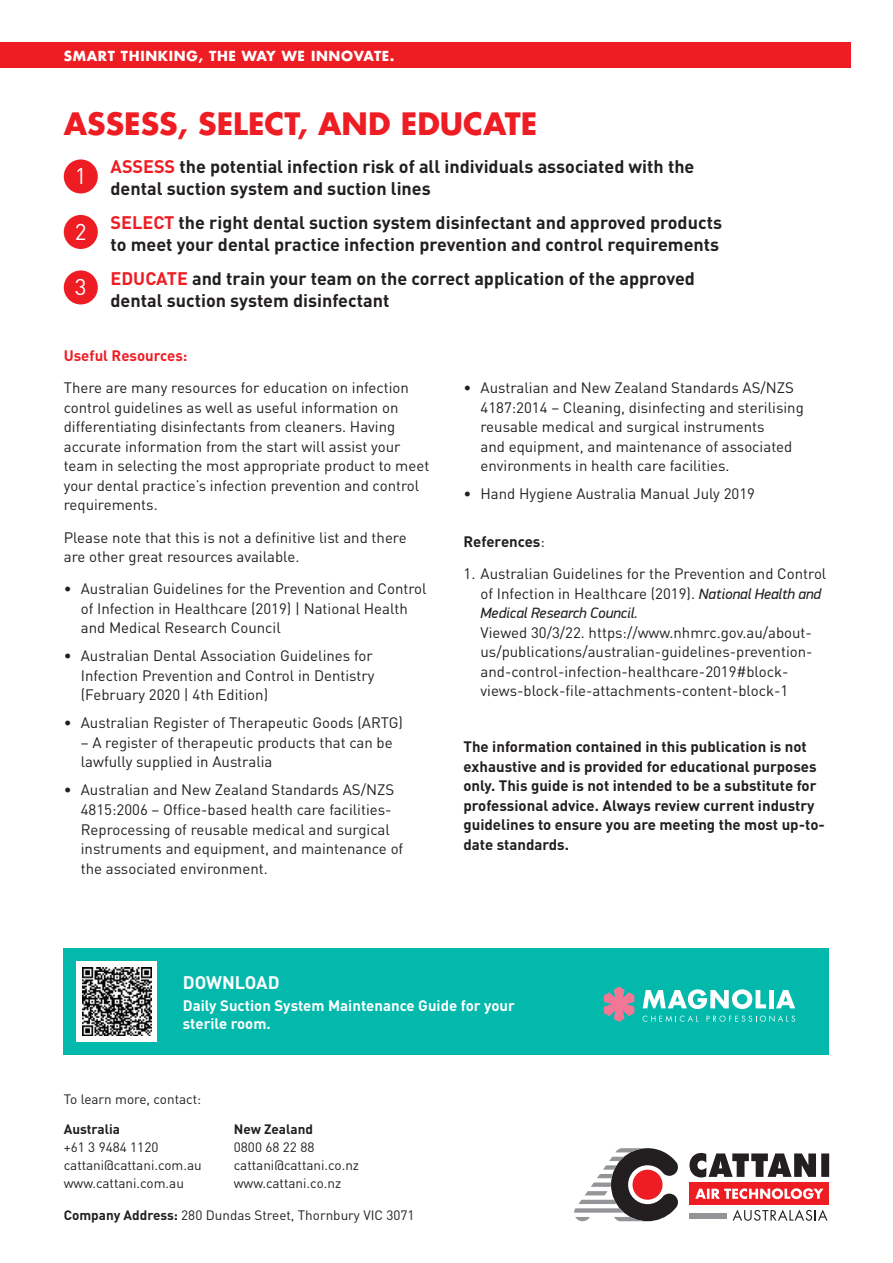
<style>
.page{position:relative;width:893px;height:1263px;background:#fff}
.page>*{position:absolute;margin:0;border:0;box-sizing:border-box;transform-origin:0 0}
.t1{font:700 30px "Futura LT";color:#ee1d23}
.t2{font:22.5px "DIN";color:#fff}
.t3{font:700 18px/21.6px "DIN";color:#231f20}
.t4{font:700 18px "DIN";color:#fff}
.t5{font:15px/19.5px "DIN";color:#231f20}
.t6{font:700 15px/19.5px "DIN";color:#231f20}
.t7{font:700 15px/18px "DIN";color:#fff}
.t8{font:italic 15px "PF Din Display Pro";color:#231f20}
.t9{font:700 15px "DIN";color:#ee1d23}
.t10{font:13.5px/18px "DIN";color:#231f20}
.t11{font:700 13.5px "Futura LT";letter-spacing:.05em;color:#fff}
.t12{font:700 13.5px "DIN";color:#231f20}
.s1{color:#ee1d23}
.s2{font-weight:400}
.s3{font-family:"PF Din Display Pro";font-style:italic}
.s4{font-weight:700}
</style>
<div class="page">
<div style="left:0;top:43px;width:850px;height:25px;background:#ee1d23"></div>
<div style="left:64px;top:159px;width:34px;height:34px;background:#ee1d23;border-radius:50%"></div>
<div style="left:64px;top:215px;width:34px;height:34px;background:#ee1d23;border-radius:50%"></div>
<div style="left:64px;top:270px;width:34px;height:34px;background:#ee1d23;border-radius:50%"></div>
<svg style="left:574px;top:1148px;width:104px;height:73px"></svg>
<svg style="left:689px;top:1153px;width:140px;height:24px"></svg>
<div style="left:689px;top:1182px;width:140px;height:23px;background:#ee1d23"></div>
<svg style="left:695px;top:1188px;width:128px;height:11px"></svg>
<div style="left:689px;top:1213px;width:38px;height:5px;background:#939598"></div>
<svg style="left:733px;top:1209px;width:94px;height:12px"></svg>
<div style="left:64px;top:948px;width:765px;height:106px;background:#03b9ac"></div>
<div style="left:77px;top:961px;width:80px;height:81px;background:#fff"></div>
<img style="left:83px;top:967px;width:68px;height:69px">
<svg style="left:604px;top:986px;width:30px;height:36px"></svg>
<svg style="left:643px;top:989px;width:123px;height:20px"></svg>
<hr style="left:769px;top:990px;width:4px;height:18px;background:#fff">
<svg style="left:776px;top:990px;width:19px;height:18px"></svg>
<svg style="left:706px;top:1015px;width:89px;height:7px"></svg>
<svg style="left:643px;top:1015px;width:55px;height:7px"></svg>
<p class="t11" style="left:64px;top:47px;width:332px">SMART THINKING, THE WAY WE INNOVATE.</p>
<h1 class="t1" style="left:64px;top:103px;width:475px">ASSESS, SELECT, AND EDUCATE</h1>
<p class="t3" style="left:111px;top:155px;width:585px"><span class="s1">ASSESS</span> the potential infection risk of all individuals associated with the dental suction system and suction lines</p>
<p class="t3" style="left:111px;top:211px;width:613px"><span class="s1">SELECT</span> the right dental suction system disinfectant and approved products to meet your dental practice infection prevention and control requirements</p>
<p class="t3" style="left:111px;top:267px;width:586px"><span class="s1">EDUCATE</span> and train your team on the correct application of the approved dental suction system disinfectant</p>
<h2 class="t2" style="left:75px;top:162px;width:13px">1</h2>
<h2 class="t2" style="left:75px;top:217px;width:13px">2</h2>
<h2 class="t2" style="left:75px;top:273px;width:13px">3</h2>
<p class="t9" style="left:64px;top:346px;width:125px">Useful Resources:</p>
<p class="t5" style="left:64px;top:378px;width:367px">There are many resources for education on infection control guidelines as well as useful information on differentiating disinfectants from cleaners. Having accurate information from the start will assist your team in selecting the most appropriate product to meet your dental practice’s infection prevention and control requirements.</p>
<p class="t5" style="left:64px;top:527px;width:344px">Please note that this is not a definitive list and there are other great resources available.</p>
<p class="t5" style="left:81px;top:579px;width:347px;text-indent:-17px">• Australian Guidelines for the Prevention and Control of Infection in Healthcare (2019) | National Health and Medical Research Council</p>
<p class="t5" style="left:81px;top:646px;width:295px;text-indent:-17px">• Australian Dental Association Guidelines for<br>Infection Prevention and Control in Dentistry (February 2020 | 4th Edition)</p>
<p class="t5" style="left:64px;top:713px;width:341px">• Australian Register of Therapeutic Goods (ARTG)</p>
<p class="t5" style="left:81px;top:732px;width:313px">– A register of therapeutic products that can be lawfully supplied in Australia</p>
<p class="t5" style="left:81px;top:780px;width:324px;text-indent:-17px">• Australian and New Zealand Standards AS/NZS 4815:2006 – Office-based health care facilities-Reprocessing of reusable medical and surgical instruments and equipment, and maintenance of the associated environment.</p>
<p class="t5" style="left:480px;top:378px;width:325px;text-indent:-17px">• Australian and New Zealand Standards AS/NZS 4187:2014 – Cleaning, disinfecting and sterilising reusable medical and surgical instruments<br>and equipment, and maintenance of associated environments in health care facilities.</p>
<p class="t5" style="left:463px;top:484px;width:293px">• Hand Hygiene Australia Manual July 2019</p>
<p class="t6" style="left:463px;top:531px;width:83px">References<span class="s2">:</span></p>
<p class="t5" style="left:480px;top:564px;width:347px;text-indent:-17px">1. Australian Guidelines for the Prevention and Control of Infection in Healthcare (2019). <span class="s3">National Health and</span></p>
<p class="t8" style="left:480px;top:604px;width:159px">Medical Research Council.</p>
<p class="t5" style="left:480px;top:622px;width:334px">Viewed 30/3/22. https://www.nhmrc.gov.au/about&shy;us/publications/australian-guidelines-prevention&shy;and-control-infection-healthcare-2019#block&shy;views-block-file-attachments-content-block-1</p>
<p class="t6" style="left:463px;top:736px;width:363px">The information contained in this publication is not exhaustive and is provided for educational purposes only. This guide is not intended to be a substitute for professional advice. Always review current industry guidelines to ensure you are meeting the most up-to&shy;date standards.</p>
<p class="t4" style="left:183px;top:970px;width:98px">DOWNLOAD</p>
<p class="t7" style="left:183px;top:996px;width:334px">Daily Suction System Maintenance Guide for your sterile room.</p>
<p class="t10" style="left:64px;top:1090px;width:139px">To learn more, contact:</p>
<p class="t12" style="left:64px;top:1120px;width:58px">Australia</p>
<p class="t10" style="left:64px;top:1138px;width:140px">+61 3 9484 1120 cattani@cattani.com.au www.cattani.com.au</p>
<p class="t12" style="left:234px;top:1120px;width:81px">New Zealand</p>
<p class="t10" style="left:234px;top:1138px;width:127px">0800 68 22 88 cattani@cattani.co.nz www.cattani.co.nz</p>
<p class="t10" style="left:64px;top:1206px;width:352px"><span class="s4">Company Address:</span> 280 Dundas Street, Thornbury VIC 3071</p>
</div>
